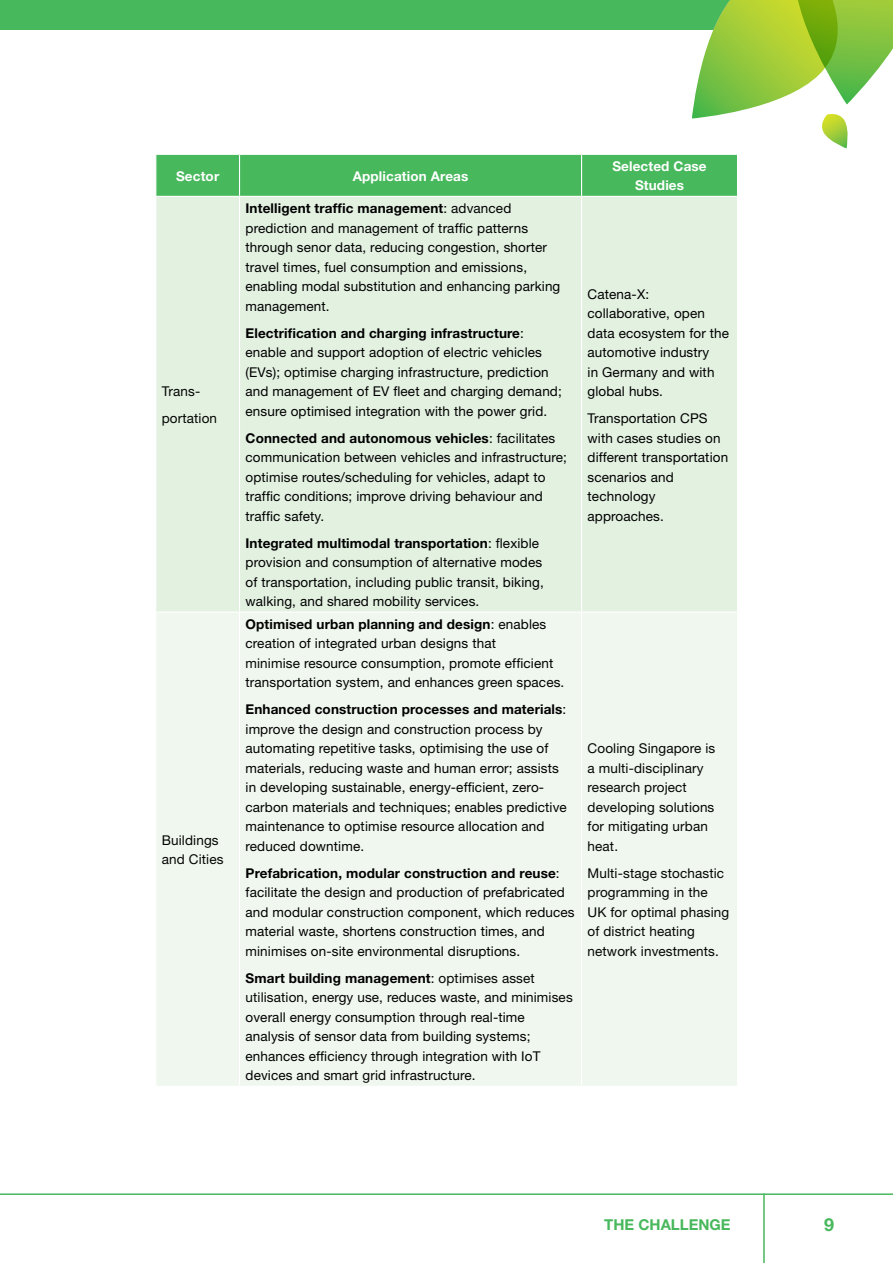
<style>
.page{position:relative;width:893px;height:1263px;background:#fff}
.page>*{position:absolute;margin:0;border:0;box-sizing:border-box;transform-origin:0 0}
.t1{font:700 18px "Helvetica Neue";color:#48b85c}
.t2{font:700 15px "Helvetica Neue";color:#48b85c}
.body_text{font:13.5px/19.5px "Helvetica Neue";letter-spacing:.01em;color:#000}
.body_text-2{font:13.5px/19.5px "Helvetica Neue";letter-spacing:.01em;color:#040503}
.body_text-3{font:700 13.5px/19.5px "Helvetica Neue";letter-spacing:.01em;color:#fff;text-align:center}
.s1{font-weight:700}
.s2{color:#040503}
.s3{font-weight:700;color:#040503}
</style>
<div class="page">
<div style="left:0;top:0;width:893px;height:30px;background:#48b85c"></div>
<hr style="left:763px;top:1193px;width:2px;height:70px;background:#48b85c">
<hr style="left:0;top:1193px;width:893px;height:2px;background:#48b85c">
<svg style="left:692px;top:0;width:201px;height:148px"></svg>
<div style="left:156px;top:155px;width:581px;height:41px;background:#48b85c"></div>
<div style="left:156px;top:197px;width:581px;height:414px;background:#e3f1e1"></div>
<div style="left:157px;top:613px;width:580px;height:473px;background:#f0f7ef"></div>
<hr style="left:239px;top:155px;width:1px;height:41px;background:#fff">
<hr style="left:581px;top:155px;width:1px;height:41px;background:#fff">
<hr style="left:239px;top:197px;width:1px;height:414px;background:#fff">
<hr style="left:581px;top:197px;width:1px;height:414px;background:#fff">
<hr style="left:239px;top:613px;width:1px;height:473px;background:#fff">
<hr style="left:581px;top:613px;width:1px;height:473px;background:#fff">
<p class="body_text-3" style="left:176px;top:166px;width:45px">Sector</p>
<p class="body_text-3" style="left:353px;top:166px;width:117px">Application Areas</p>
<p class="body_text-3" style="left:612px;top:156px;width:96px">Selected Case<br>Studies</p>
<p class="body_text-2" style="left:162px;top:381px;width:40px">Trans-</p>
<p class="body_text-2" style="left:162px;top:408px;width:57px">portation</p>
<p class="body_text-2" style="left:162px;top:830px;width:63px">Buildings and Cities</p>
<p class="body_text" style="left:246px;top:198px;width:316px"><span class="s1">Intelligent traffic management</span>: advanced prediction and management of traffic patterns through senor data, reducing congestion, shorter travel times, fuel consumption and emissions, enabling modal substitution and <span class="s2">enhancing</span> parking management.</p>
<p class="body_text" style="left:246px;top:323px;width:318px"><span class="s1">Electrification and charging infrastructure</span>: enable and support adoption of electric vehicles (EVs); <span class="s2">optimise</span> charging infrastructure, prediction and management of EV fleet and charging demand; ensure optimised integration with the power grid.</p>
<p class="body_text" style="left:246px;top:428px;width:323px"><span class="s1">Connected and autonomous vehicles</span>: facilitates communication between vehicles and infrastructure; <span class="s2">optimise</span> routes/scheduling for vehicles, adapt to traffic conditions; improve driving behaviour and traffic safety.</p>
<p class="body_text" style="left:246px;top:533px;width:300px"><span class="s1">Integrated multimodal transportation</span>: flexible provision and consumption of alternative modes of transportation, including public transit, biking, walking, and shared mobility services.</p>
<p class="body_text" style="left:246px;top:614px;width:320px"><span class="s3">Optimised</span> <span class="s1">urban planning and design</span>: enables creation of integrated urban designs that<br><span class="s2">minimise</span> resource consumption, promote efficient transportation system, and enhances green spaces.</p>
<p class="body_text" style="left:246px;top:699px;width:323px"><span class="s1">Enhanced construction processes and materials</span>: improve the design and construction process by automating repetitive tasks, <span class="s2">optimising</span> the use of materials, reducing waste and human error; assists in developing sustainable, energy-efficient, zero&shy;carbon materials and techniques; enables predictive maintenance to <span class="s2">optimise</span> resource allocation and reduced downtime.</p>
<p class="body_text" style="left:246px;top:863px;width:331px"><span class="s1">Prefabrication</span><span class="s3">,</span> <span class="s1">modular construction and reuse</span>: facilitate the design and production of prefabricated and modular construction component, which reduces material waste, shortens construction times, and <span class="s2">minimises</span> on-site environmental disruptions.</p>
<p class="body_text" style="left:246px;top:968px;width:329px"><span class="s1">Smart building management</span>: <span class="s2">optimises asset utilisation,</span> energy use, reduces waste, and <span class="s2">minimises </span>overall energy consumption through real-time analysis of sensor data from building systems; enhances efficiency through integration with IoT devices and smart grid infrastructure.</p>
<p class="body_text" style="left:588px;top:284px;width:143px">Catena-X: collaborative, open data ecosystem for the automotive industry<br>in Germany and with global hubs.</p>
<p class="body_text" style="left:588px;top:408px;width:142px">Transportation CPS with cases studies on different transportation scenarios and technology approaches.</p>
<p class="body_text-2" style="left:588px;top:738px;width:129px">Cooling Singapore is a multi-disciplinary research project developing solutions for mitigating urban heat.</p>
<p class="body_text-2" style="left:588px;top:863px;width:143px">Multi-stage stochastic programming in the<br>UK for optimal phasing of district heating network investments.</p>
<p class="t2" style="left:604px;top:1215px;width:128px">THE CHALLENGE</p>
<h1 class="t1" style="left:824px;top:1213px;width:12px">9</h1>
</div>
